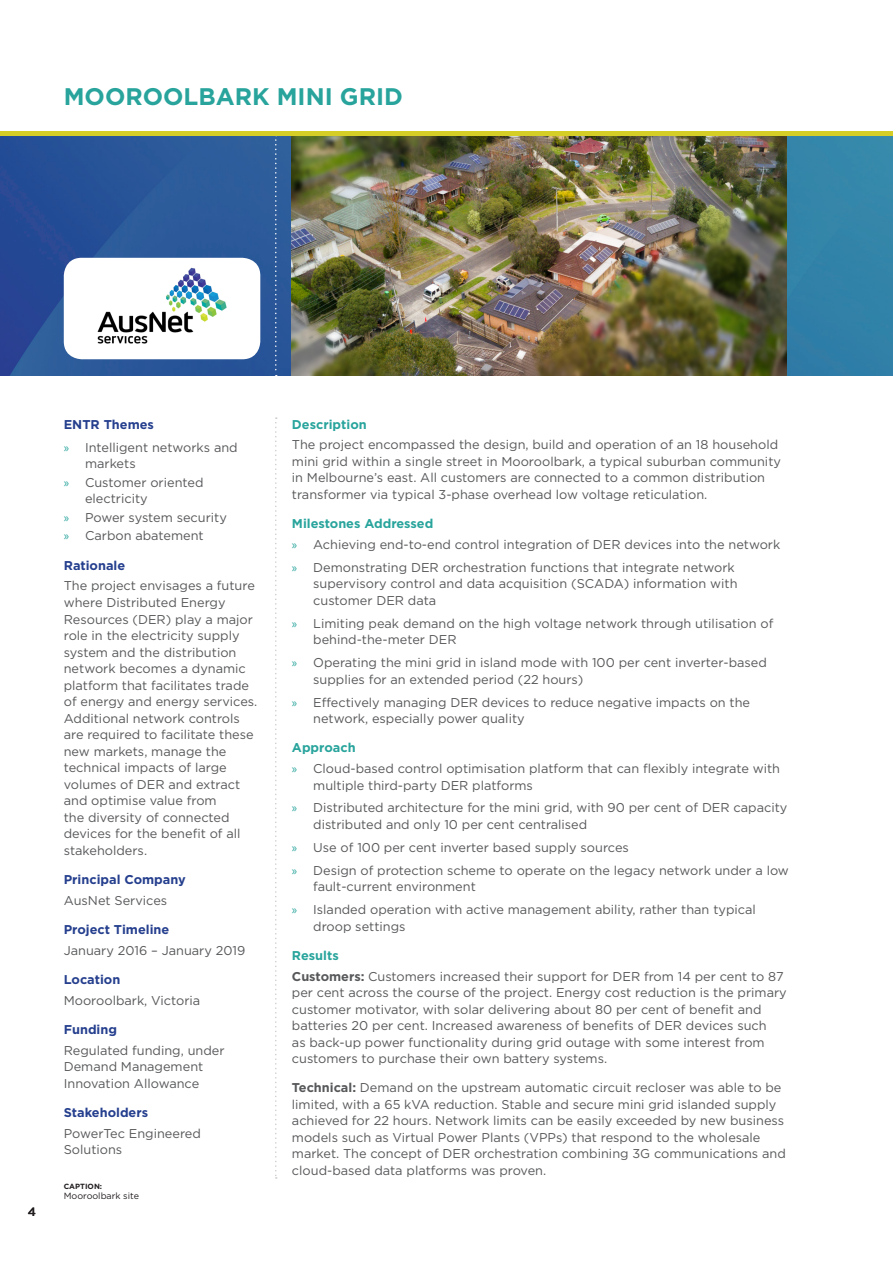
<style>
.page{position:relative;width:893px;height:1263px;background:#fff}
.page>*{position:absolute;margin:0;border:0;box-sizing:border-box;transform-origin:0 0}
.New_HA{font:700 24px "Gotham";color:#28a49c}
.New_Body{font:12.75px/16.5px "Gotham";color:#57585a}
.New_Body-2{font:700 12.75px "Gotham";color:#253f8e}
.Paragraph_Style_1{font:700 12.75px "Gotham";color:#28a49c}
.t1{font:500 12px "Gotham";color:#231f20}
.New_Body-3{font:9px "Gotham";color:#231f20}
.New_Body-4{font:700 7.5px "Gotham";color:#231f20}
.s1{font-family:"Myriad Pro";color:#28a49c}
.s2{font-weight:700}
</style>
<div class="page">
<hr style="left:892px;top:135px;width:1px;height:241px;background:#d4ce26">
<svg style="left:0;top:136px;width:892px;height:240px;background:#2d649d"></svg>
<img style="left:292px;top:136px;width:495px;height:240px">
<svg style="left:275px;top:417px;width:2px;height:762px"></svg>
<svg style="left:275px;top:136px;width:2px;height:240px"></svg>
<div style="left:64px;top:258px;width:196px;height:101px;background:#fff;border-radius:18px"></div>
<img style="left:97px;top:268px;width:130px;height:76px">
<hr style="left:0;top:132px;width:892px;height:4px;background:#d4ce26">
<p class="New_HA" style="left:64px;top:83px;width:341px">MOOROOLBARK MINI GRID</p>
<p class="t1" style="left:28px;top:1204px;width:10px">4</p>
<p class="New_Body-2" style="left:64px;top:417px;width:92px">ENTR Themes</p>
<p class="New_Body" style="left:85px;top:439px;width:154px;text-indent:-21px"><span class="s1">»</span> Intelligent networks and markets</p>
<p class="New_Body" style="left:85px;top:474px;width:120px;text-indent:-21px"><span class="s1">»</span> Customer oriented electricity</p>
<p class="New_Body" style="left:64px;top:509px;width:165px"><span class="s1">»</span> Power system security</p>
<p class="New_Body" style="left:64px;top:527px;width:141px"><span class="s1">»</span> Carbon abatement</p>
<p class="New_Body-2" style="left:64px;top:558px;width:63px">Rationale</p>
<p class="New_Body" style="left:64px;top:577px;width:195px">The project envisages a future where Distributed Energy<br>Resources (DER) play a major role in the electricity supply system and the distribution network becomes a dynamic platform that facilitates trade of energy and energy services.<br>Additional network controls are required to facilitate these new markets, manage the technical impacts of large volumes of DER and extract and optimise value from<br>the diversity of connected devices for the benefit of all stakeholders.</p>
<p class="New_Body-2" style="left:64px;top:872px;width:124px">Principal Company</p>
<p class="New_Body" style="left:64px;top:891px;width:105px">AusNet Services</p>
<p class="New_Body-2" style="left:64px;top:922px;width:107px">Project Timeline</p>
<p class="New_Body" style="left:64px;top:941px;width:183px">January 2016 – January 2019</p>
<p class="New_Body-2" style="left:64px;top:972px;width:58px">Location</p>
<p class="New_Body" style="left:64px;top:991px;width:138px">Mooroolbark, Victoria</p>
<p class="New_Body-2" style="left:64px;top:1022px;width:55px">Funding</p>
<p class="New_Body" style="left:64px;top:1041px;width:162px">Regulated funding, under<br>Demand Management<br>Innovation Allowance</p>
<p class="New_Body-2" style="left:64px;top:1105px;width:86px">Stakeholders</p>
<p class="New_Body" style="left:64px;top:1124px;width:139px">PowerTec Engineered<br>Solutions</p>
<p class="New_Body-4" style="left:64px;top:1182px;width:40px">CAPTION:</p>
<p class="New_Body-3" style="left:64px;top:1191px;width:77px">Mooroolbark site</p>
<p class="Paragraph_Style_1" style="left:292px;top:417px;width:76px">Description</p>
<p class="New_Body" style="left:292px;top:436px;width:491px">The project encompassed the design, build and operation of an 18 household mini grid within a single street in Mooroolbark, a typical suburban community in Melbourne’s east. All customers are connected to a common distribution transformer via typical 3-phase overhead low voltage reticulation.</p>
<p class="Paragraph_Style_1" style="left:292px;top:516px;width:143px">Milestones Addressed</p>
<p class="New_Body" style="left:292px;top:536px;width:490px"><span class="s1">»</span> Achieving end-to-end control integration of DER devices into the network</p>
<p class="New_Body" style="left:313px;top:559px;width:426px;text-indent:-21px"><span class="s1">»</span> Demonstrating DER orchestration functions that integrate network supervisory control and data acquisition (SCADA) information with customer DER data</p>
<p class="New_Body" style="left:313px;top:615px;width:462px;text-indent:-21px"><span class="s1">»</span> Limiting peak demand on the high voltage network through utilisation of behind-the-meter DER</p>
<p class="New_Body" style="left:313px;top:654px;width:455px;text-indent:-21px"><span class="s1">»</span> Operating the mini grid in island mode with 100 per cent inverter-based supplies for an extended period (22 hours)</p>
<p class="New_Body" style="left:313px;top:693px;width:438px;text-indent:-21px"><span class="s1">»</span> Effectively managing DER devices to reduce negative impacts on the network, especially power quality</p>
<p class="Paragraph_Style_1" style="left:292px;top:740px;width:65px">Approach</p>
<p class="New_Body" style="left:313px;top:760px;width:468px;text-indent:-21px"><span class="s1">»</span> Cloud-based control optimisation platform that can flexibly integrate with multiple third-party DER platforms</p>
<p class="New_Body" style="left:313px;top:799px;width:476px;text-indent:-21px"><span class="s1">»</span> Distributed architecture for the mini grid, with 90 per cent of DER capacity distributed and only 10 per cent centralised</p>
<p class="New_Body" style="left:292px;top:839px;width:338px"><span class="s1">»</span> Use of 100 per cent inverter based supply sources</p>
<p class="New_Body" style="left:313px;top:862px;width:477px;text-indent:-21px"><span class="s1">»</span> Design of protection scheme to operate on the legacy network under a low fault-current environment</p>
<p class="New_Body" style="left:313px;top:901px;width:444px;text-indent:-21px"><span class="s1">»</span> Islanded operation with active management ability, rather than typical droop settings</p>
<p class="Paragraph_Style_1" style="left:292px;top:948px;width:48px">Results</p>
<p class="New_Body" style="left:292px;top:967px;width:496px"><span class="s2">Customers:</span> Customers increased their support for DER from 14 per cent to 87 per cent across the course of the project. Energy cost reduction is the primary customer motivator, with solar delivering about 80 per cent of benefit and batteries 20 per cent. Increased awareness of benefits of DER devices such<br>as back-up power functionality during grid outage with some interest from customers to purchase their own battery systems.</p>
<p class="New_Body" style="left:292px;top:1079px;width:495px"><span class="s2">Technical:</span> Demand on the upstream automatic circuit recloser was able to be limited, with a 65 kVA reduction. Stable and secure mini grid islanded supply achieved for 22 hours. Network limits can be easily exceeded by new business models such as Virtual Power Plants (VPPs) that respond to the wholesale market. The concept of DER orchestration combining 3G communications and cloud-based data platforms was proven.</p>
</div>
